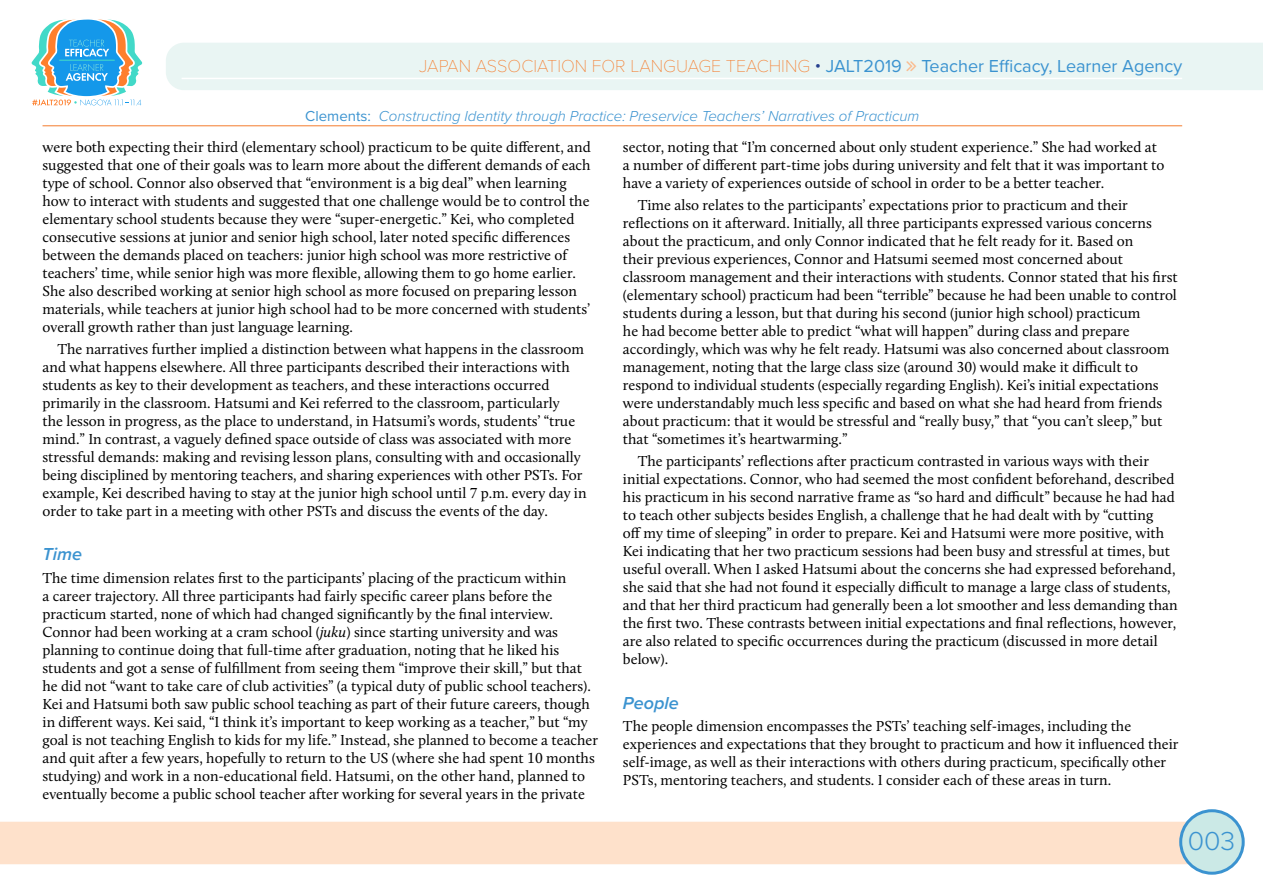
<style>
.page{position:relative;width:1263px;height:893px;background:#fff}
.page>*{position:absolute;margin:0;border:0;box-sizing:border-box;transform-origin:0 0}
.t1{font:300 27px "Proxima Nova";color:#3b93d0}
.t2{font:18px "Proxima Nova";color:#3b93d0}
.t3{font:italic 600 18px "Proxima Nova";color:#3b93d0}
.t4{font:15px/18px "Calluna";color:#000}
.t5{font:italic 300 15px "Proxima Nova";color:#3b93d0}
.s1{font-family:"Proxima Nova T";font-weight:100;color:#f57d2e}
.s2{font-weight:300;color:#25408f}
.s3{font-weight:400;font-style:normal}
.s4{font-style:italic}
</style>
<div class="page">
<div style="left:0;top:822px;width:1190px;height:42px;background:#fee1cb"></div>
<div style="left:1181px;top:811px;width:62px;height:62px;background:#cbe9e6;border-radius:50%"></div>
<div style="left:1179px;top:809px;width:66px;height:66px;border:3px solid #3b93d0;border-radius:50%"></div>
<svg style="left:31px;top:19px;width:112px;height:87px"></svg>
<div style="left:166px;top:43px;width:1097px;height:47px;background:#e9f5f3"></div>
<hr style="left:182px;top:78px;width:1000px;height:1px;background:#fff">
<hr style="left:43px;top:126px;width:1139px;height:1px;background:#f57d2e">
<svg style="left:907px;top:61px;width:9px;height:10px"></svg>
<p class="t2" style="left:419px;top:52px;width:764px"><span class="s1">JAPAN ASSOCIATION FOR LANGUAGE TEACHING</span> <span class="s2">•</span> JALT2019 Teacher Efficacy, Learner Agency</p>
<p class="t5" style="left:305px;top:105px;width:616px"><span class="s3">Clements:</span> Constructing Identity through Practice: Preservice Teachers’ Narratives of Practicum</p>
<p class="t4" style="left:43px;top:137px;width:550px">were both expecting their third (elementary school) practicum to be quite different, and suggested that one of their goals was to learn more about the different demands of each type of school. Connor also observed that “environment is a big deal” when learning how to interact with students and suggested that one challenge would be to control the elementary school students because they were “super-energetic.” Kei, who completed consecutive sessions at junior and senior high school, later noted specific differences between the demands placed on teachers: junior high school was more restrictive of teachers’ time, while senior high was more flexible, allowing them to go home earlier.<br>She also described working at senior high school as more focused on preparing lesson materials, while teachers at junior high school had to be more concerned with students’ overall growth rather than just language learning.</p>
<p class="t4" style="left:43px;top:340px;width:546px;text-indent:15px">The narratives further implied a distinction between what happens in the classroom and what happens elsewhere. All three participants described their interactions with students as key to their development as teachers, and these interactions occurred primarily in the classroom. Hatsumi and Kei referred to the classroom, particularly<br>the lesson in progress, as the place to understand, in Hatsumi’s words, students’ “true mind.” In contrast, a vaguely defined space outside of class was associated with more stressful demands: making and revising lesson plans, consulting with and occasionally being disciplined by mentoring teachers, and sharing experiences with other PSTs. For example, Kei described having to stay at the junior high school until 7 p.m. every day in order to take part in a meeting with other PSTs and discuss the events of the day.</p>
<p class="t3" style="left:43px;top:541px;width:41px">Time</p>
<p class="t4" style="left:43px;top:568px;width:557px">The time dimension relates first to the participants’ placing of the practicum within<br>a career trajectory. All three participants had fairly specific career plans before the practicum started, none of which had changed significantly by the final interview.<br>Connor had been working at a cram school (<span class="s4">juku</span>) since starting university and was planning to continue doing that full-time after graduation, noting that he liked his students and got a sense of fulfillment from seeing them “improve their skill,” but that he did not “want to take care of club activities” (a typical duty of public school teachers).<br>Kei and Hatsumi both saw public school teaching as part of their future careers, though in different ways. Kei said, “I think it’s important to keep working as a teacher,” but “my goal is not teaching English to kids for my life.” Instead, she planned to become a teacher and quit after a few years, hopefully to return to the US (where she had spent 10 months studying) and work in a non-educational field. Hatsumi, on the other hand, planned to eventually become a public school teacher after working for several years in the private</p>
<p class="t4" style="left:623px;top:137px;width:543px">sector, noting that “I’m concerned about only student experience.” She had worked at a number of different part-time jobs during university and felt that it was important to have a variety of experiences outside of school in order to be a better teacher.</p>
<p class="t4" style="left:623px;top:196px;width:556px;text-indent:15px">Time also relates to the participants’ expectations prior to practicum and their reflections on it afterward. Initially, all three participants expressed various concerns about the practicum, and only Connor indicated that he felt ready for it. Based on<br>their previous experiences, Connor and Hatsumi seemed most concerned about classroom management and their interactions with students. Connor stated that his first (elementary school) practicum had been “terrible” because he had been unable to control students during a lesson, but that during his second (junior high school) practicum<br>he had become better able to predict “what will happen” during class and prepare accordingly, which was why he felt ready. Hatsumi was also concerned about classroom management, noting that the large class size (around 30) would make it difficult to respond to individual students (especially regarding English). Kei’s initial expectations were understandably much less specific and based on what she had heard from friends about practicum: that it would be stressful and “really busy,” that “you can’t sleep,” but that “sometimes it’s heartwarming.”</p>
<p class="t4" style="left:623px;top:452px;width:556px;text-indent:15px">The participants’ reflections after practicum contrasted in various ways with their initial expectations. Connor, who had seemed the most confident beforehand, described his practicum in his second narrative frame as “so hard and difficult” because he had had to teach other subjects besides English, a challenge that he had dealt with by “cutting<br>off my time of sleeping” in order to prepare. Kei and Hatsumi were more positive, with Kei indicating that her two practicum sessions had been busy and stressful at times, but useful overall. When I asked Hatsumi about the concerns she had expressed beforehand, she said that she had not found it especially difficult to manage a large class of students, and that her third practicum had generally been a lot smoother and less demanding than the first two. These contrasts between initial expectations and final reflections, however, are also related to specific occurrences during the practicum (discussed in more detail below).</p>
<p class="t3" style="left:623px;top:689px;width:57px">People</p>
<p class="t4" style="left:623px;top:717px;width:557px">The people dimension encompasses the PSTs’ teaching self-images, including the experiences and expectations that they brought to practicum and how it influenced their self-image, as well as their interactions with others during practicum, specifically other PSTs, mentoring teachers, and students. I consider each of these areas in turn.</p>
<h1 class="t1" style="left:1188px;top:820px;width:49px">003</h1>
</div>
